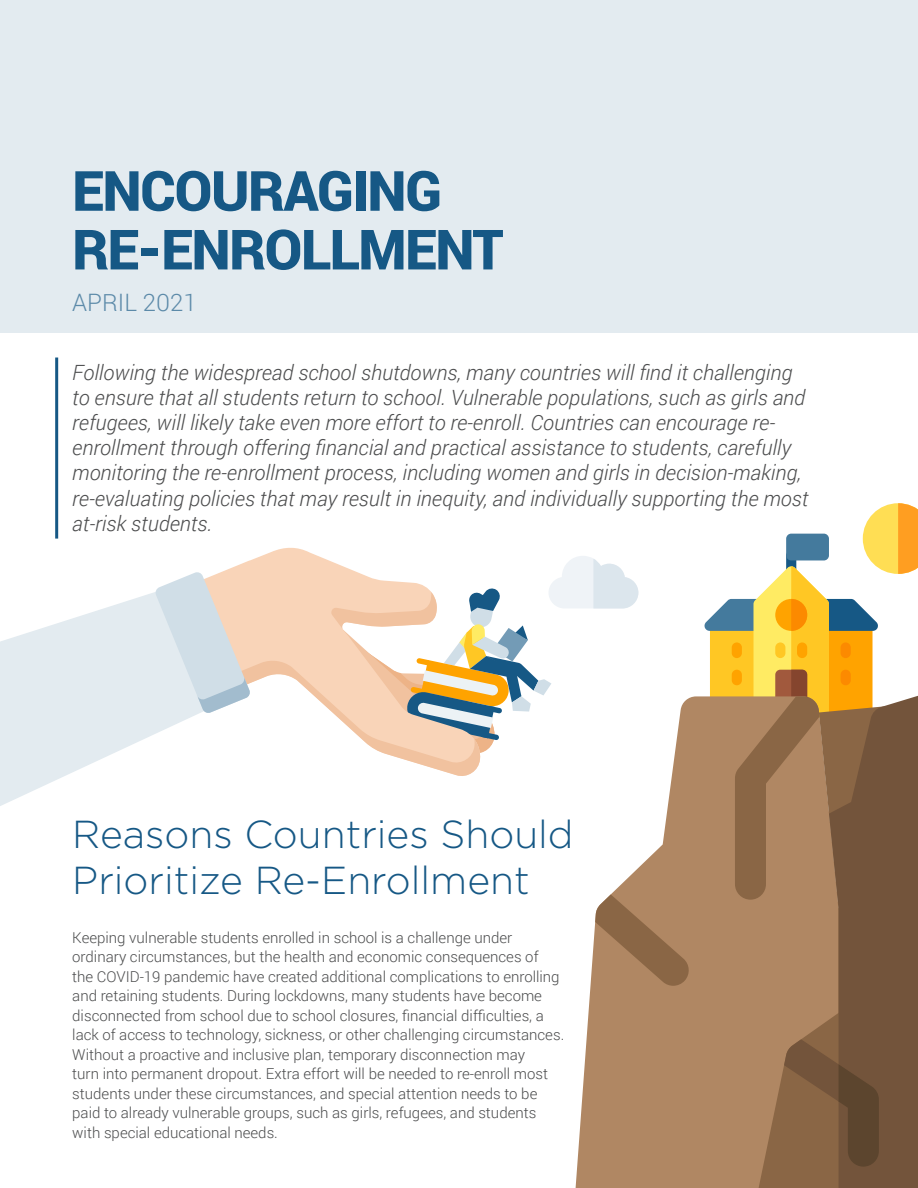
<style>
.page{position:relative;width:918px;height:1188px;background:#fff}
.page>*{position:absolute;margin:0;border:0;box-sizing:border-box;transform-origin:0 0}
.t1{font:900 55.5px "Roboto";letter-spacing:-.025em;color:#165885}
.t2{font:300 39px "Gotham";color:#165885}
.t3{font:300 24px "Roboto";color:#5c8aa9}
.t4{font:italic 300 21px/25.2px "Roboto";color:#4b4c4d}
.t5{font:300 15px/19.5px "Roboto";color:#4b4c4d}
</style>
<div class="page">
<div style="left:0;top:0;width:918px;height:332px;background:#e3ebf0"></div>
<hr style="left:55px;top:358px;width:3px;height:181px;background:#165885">
<svg style="left:0;top:592px;width:155px;height:214px;fill:#e3ebf0"></svg>
<svg style="left:575px;top:696px;width:176px;height:492px;fill:#b08763"></svg>
<svg style="left:751px;top:900px;width:68px;height:288px;background:#a9815e"></svg>
<svg style="left:819px;top:900px;width:10px;height:288px;background:#a77f5c"></svg>
<svg style="left:829px;top:900px;width:89px;height:288px;background:#76573d"></svg>
<svg style="left:704px;top:503px;width:214px;height:397px"></svg>
<svg style="left:784px;top:1039px;width:95px;height:128px;background:#77583c"></svg>
<svg style="left:595px;top:894px;width:96px;height:92px;background:#a27c5a"></svg>
<svg style="left:155px;top:547px;width:483px;height:232px"></svg>
<p class="t1" style="left:72px;top:152px;width:371px">ENCOURAGING</p>
<p class="t1" style="left:72px;top:211px;width:433px">RE-ENROLLMENT</p>
<p class="t3" style="left:72px;top:286px;width:126px">APRIL 2021</p>
<p class="t4" style="left:72px;top:359px;width:734px">Following the widespread school shutdowns, many countries will find it challenging to ensure that all students return to school. Vulnerable populations, such as girls and refugees, will likely take even more effort to re-enroll. Countries can encourage re&shy;enrollment through offering financial and practical assistance to students, carefully monitoring the re-enrollment process, including women and girls in decision-making,</p>
<p class="t4" style="left:72px;top:485px;width:738px">re-evaluating policies that may result in inequity, and individually supporting the most</p>
<p class="t4" style="left:72px;top:510px;width:142px">at-risk students.</p>
<p class="t2" style="left:72px;top:813px;width:503px">Reasons Countries Should</p>
<p class="t2" style="left:72px;top:859px;width:459px">Prioritize Re-Enrollment</p>
<p class="t5" style="left:72px;top:927px;width:493px">Keeping vulnerable students enrolled in school is a challenge under ordinary circumstances, but the health and economic consequences of<br>the COVID-19 pandemic have created additional complications to enrolling and retaining students. During lockdowns, many students have become disconnected from school due to school closures, financial difficulties, a lack of access to technology, sickness, or other challenging circumstances.<br>Without a proactive and inclusive plan, temporary disconnection may<br>turn into permanent dropout. Extra effort will be needed to re-enroll most students under these circumstances, and special attention needs to be paid to already vulnerable groups, such as girls, refugees, and students with special educational needs.</p>
</div>
